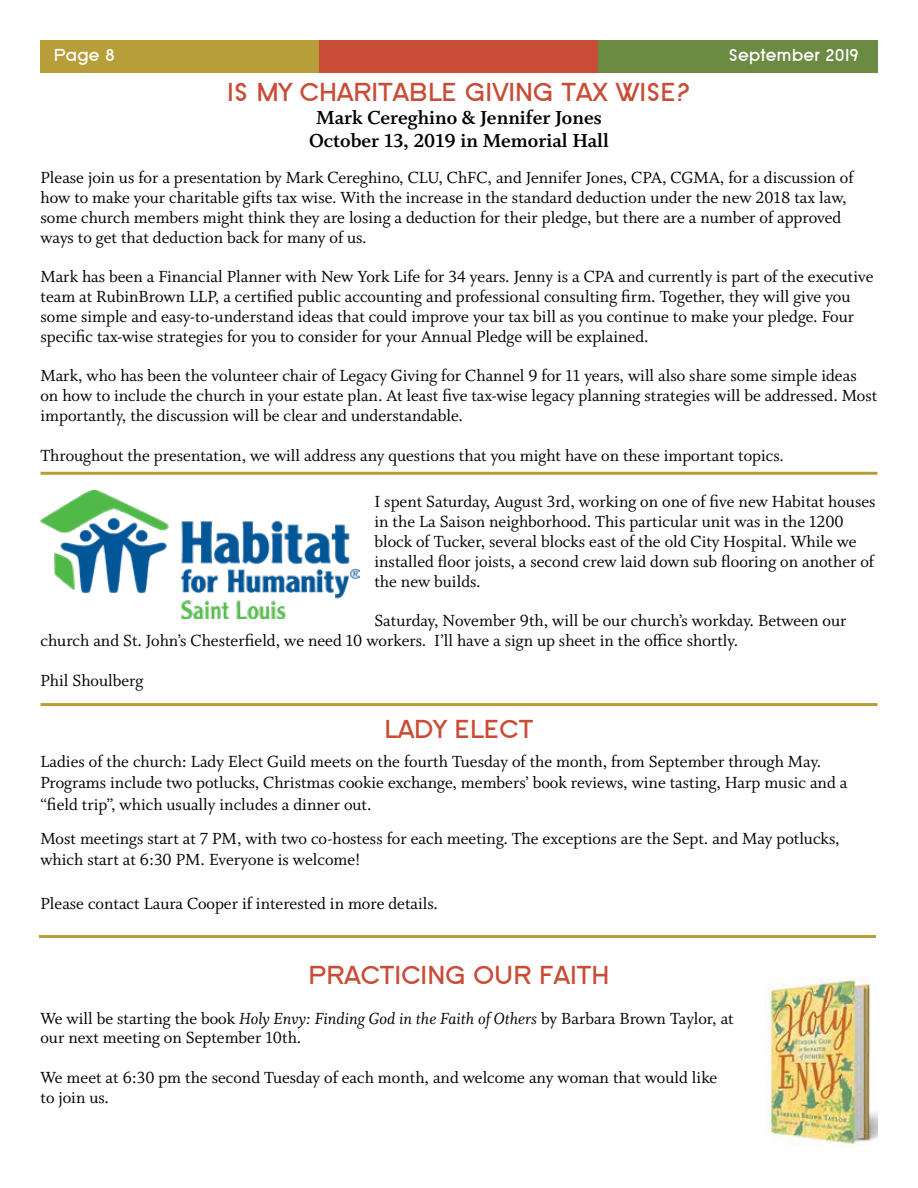
<style>
.page{position:relative;width:918px;height:1188px;background:#fff}
.page>*{position:absolute;margin:0;border:0;box-sizing:border-box;transform-origin:0 0}
.t1{font:700 27px "SF Old Republic";color:#c94d36}
.t2{font:700 21px/23.1px "Whitman";color:#000;text-align:center}
.t3{font:18px/19.8px "Whitman";color:#000}
.t4{font:700 18px "SF Old Republic";color:#fff}
.s1{font-style:italic}
</style>
<div class="page">
<div style="left:40px;top:40px;width:280px;height:33px;background:#b89e38"></div>
<div style="left:319px;top:40px;width:279px;height:33px;background:#c94d36"></div>
<div style="left:598px;top:40px;width:280px;height:33px;background:#6b8a42"></div>
<hr style="left:40px;top:472px;width:838px;height:3px;background:#b89e38">
<hr style="left:40px;top:703px;width:838px;height:3px;background:#b89e38">
<img style="left:41px;top:491px;width:318px;height:128px">
<hr style="left:39px;top:935px;width:837px;height:3px;background:#b89e38">
<img style="left:766px;top:977px;width:112px;height:170px">
<p class="t4" style="left:54px;top:45px;width:63px">Page 8</p>
<p class="t4" style="left:728px;top:45px;width:132px">September 2019</p>
<h1 class="t1" style="left:227px;top:77px;width:465px">IS MY CHARITABLE GIVING TAX WISE?</h1>
<p class="t2" style="left:309px;top:106px;width:301px">Mark Cereghino &amp; Jennifer Jones<br>October 13, 2019 in Memorial Hall</p>
<p class="t3" style="left:40px;top:168px;width:815px">Please join us for a presentation by Mark Cereghino, CLU, ChFC, and Jennifer Jones, CPA, CGMA, for a discussion of how to make your charitable gifts tax wise. With the increase in the standard deduction under the new 2018 tax law, some church members might think they are losing a deduction for their pledge, but there are a number of approved ways to get that deduction back for many of us.</p>
<p class="t3" style="left:40px;top:267px;width:835px">Mark has been a Financial Planner with New York Life for 34 years. Jenny is a CPA and currently is part of the executive team at RubinBrown LLP, a certified public accounting and professional consulting firm. Together, they will give you some simple and easy-to-understand ideas that could improve your tax bill as you continue to make your pledge. Four specific tax-wise strategies for you to consider for your Annual Pledge will be explained.</p>
<p class="t3" style="left:40px;top:366px;width:838px">Mark, who has been the volunteer chair of Legacy Giving for Channel 9 for 11 years, will also share some simple ideas on how to include the church in your estate plan. At least five tax-wise legacy planning strategies will be addressed. Most importantly, the discussion will be clear and understandable.</p>
<p class="t3" style="left:40px;top:446px;width:745px">Throughout the presentation, we will address any questions that you might have on these important topics.</p>
<p class="t3" style="left:374px;top:492px;width:503px">I spent Saturday, August 3rd, working on one of five new Habitat houses in the La Saison neighborhood. This particular unit was in the 1200 block of Tucker, several blocks east of the old City Hospital. While we installed floor joists, a second crew laid down sub flooring on another of the new builds.</p>
<p class="t3" style="left:40px;top:611px;width:808px;text-indent:334px">Saturday, November 9th, will be our church’s workday. Between our church and St. John’s Chesterfield, we need 10 workers. I’ll have a sign up sheet in the office shortly.</p>
<p class="t3" style="left:40px;top:671px;width:104px">Phil Shoulberg</p>
<h1 class="t1" style="left:385px;top:714px;width:150px">LADY ELECT</h1>
<p class="t3" style="left:40px;top:751px;width:809px;line-height:21.6px">Ladies of the church: Lady Elect Guild meets on the fourth Tuesday of the month, from September through May.<br>Programs include two potlucks, Christmas cookie exchange, members’ book reviews, wine tasting, Harp music and a “field trip”, which usually includes a dinner out.</p>
<p class="t3" style="left:40px;top:828px;width:801px;line-height:21.6px">Most meetings start at 7 PM, with two co-hostess for each meeting. The exceptions are the Sept. and May potlucks, which start at 6:30 PM. Everyone is welcome!</p>
<p class="t3" style="left:40px;top:893px;width:399px">Please contact Laura Cooper if interested in more details.</p>
<h1 class="t1" style="left:309px;top:961px;width:302px">PRACTICING OUR FAITH</h1>
<p class="t3" style="left:40px;top:1009px;width:695px">We will be starting the book <span class="s1">Holy Envy: Finding God in the Faith of Others</span> by Barbara Brown Taylor, at our next meeting on September 10th.</p>
<p class="t3" style="left:40px;top:1068px;width:678px">We meet at 6:30 pm the second Tuesday of each month, and welcome any woman that would like to join us.</p>
</div>
